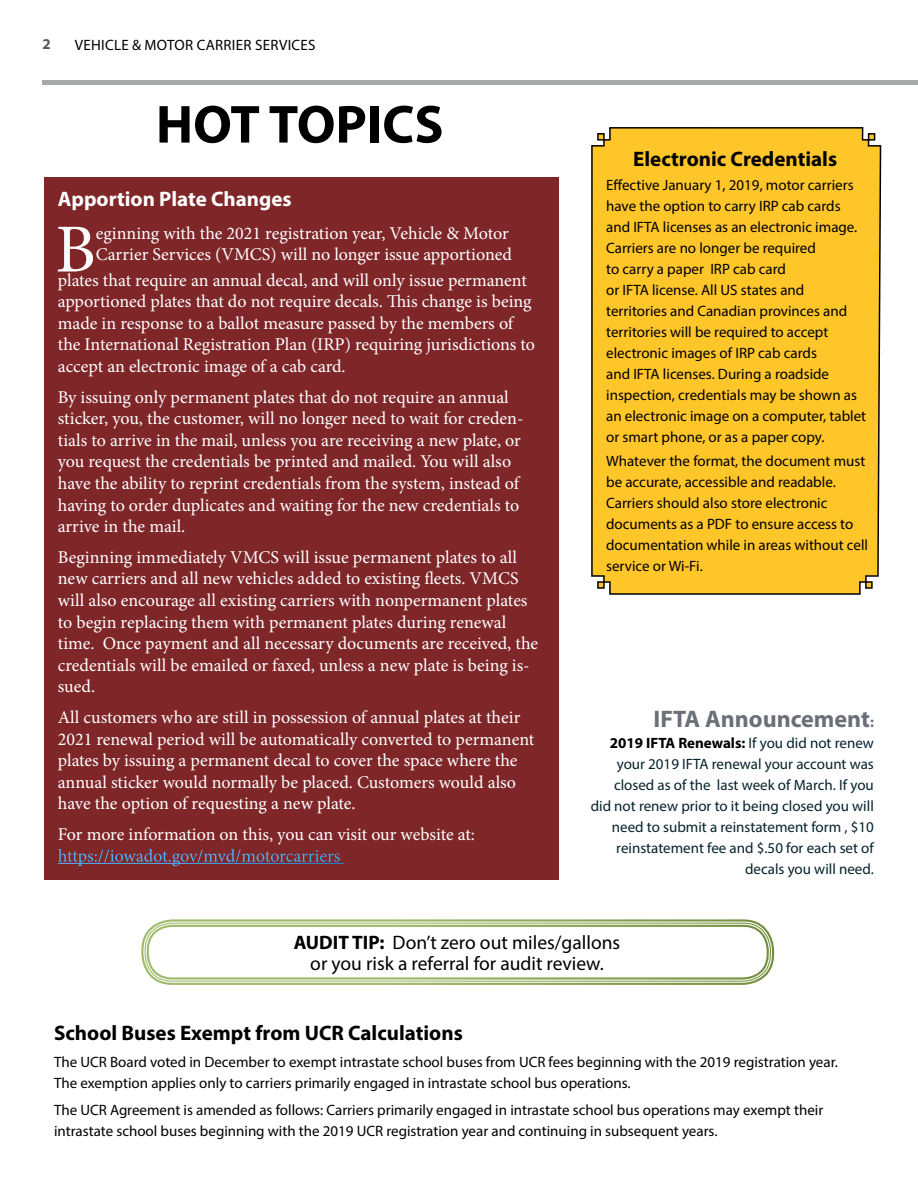
<style>
.page{position:relative;width:918px;height:1188px;background:#fff}
.page>*{position:absolute;margin:0;border:0;box-sizing:border-box;transform-origin:0 0}
.t1{font:68.7px "Minion Pro";color:#fff}
.t2{font:700 54px "Myriad Pro";color:#000}
.t3{font:700 24px "Myriad Pro";color:#6b7078}
.t4{font:700 21px "Myriad Pro";color:#000}
.t5{font:700 21px "Myriad Pro";color:#fff}
.t6{font:19.5px/21px "Myriad Pro";color:#000;text-align:center}
.t7{font:18px/21.6px "Minion Pro";color:#fff}
.t8{font:15px/21px "Myriad Pro";color:#000}
.t9{font:15px/21px "Myriad Pro";color:#06222c;text-align:right}
.t10{font:15px "Myriad Pro";letter-spacing:.02em;color:#000}
.t11{font:700 15px "Myriad Pro";color:#54565a}
.s1{font-size:15px}
.s2{font-weight:700;color:#000}
.s3{font-weight:700}
</style>
<div class="page">
<hr style="left:43px;top:81px;width:875px;height:4px;background:#a7a8a9">
<div style="left:44px;top:177px;width:515px;height:703px;background:#7f2629"></div>
<hr style="left:58px;top:863px;width:286px;height:1px;background:#fff">
<div style="left:591px;top:127px;width:291px;height:468px;background:#ffc629"></div>
<div style="left:141px;top:919px;width:633px;height:66px;border:2px solid #fff;border-radius:30px"></div>
<div style="left:145px;top:923px;width:626px;height:59px;border:1px solid #fff;border-radius:27px"></div>
<div style="left:147px;top:925px;width:622px;height:55px;border:2px solid #fff;border-radius:24px"></div>
<p class="t11" style="left:43px;top:34px;width:10px">2</p>
<p class="t10" style="left:75px;top:36px;width:242px">VEHICLE &amp; MOTOR CARRIER SERVICES</p>
<h2 class="t2" style="left:156px;top:89px;width:289px">HOT TOPICS</h2>
<p class="t5" style="left:58px;top:185px;width:235px">Apportion Plate Changes</p>
<h1 class="t1" style="left:55px;top:204px;width:42px">B</h1>
<p class="t7" style="left:96px;top:222px;width:418px">eginning with the 2021 registration year, Vehicle &amp; Motor<br>Carrier Services (VMCS) will no longer issue apportioned</p>
<p class="t7" style="left:58px;top:269px;width:479px">plates that require an annual decal, and will only issue permanent apportioned plates that do not require decals. This change is being made in response to a ballot measure passed by the members of the International Registration Plan (IRP) requiring jurisdictions to accept an electronic image of a cab card.</p>
<p class="t7" style="left:58px;top:386px;width:467px">By issuing only permanent plates that do not require an annual sticker, you, the customer, will no longer need to wait for creden&shy;tials to arrive in the mail, unless you are receiving a new plate, or you request the credentials be printed and mailed. You will also have the ability to reprint credentials from the system, instead of having to order duplicates and waiting for the new credentials to arrive in the mail.</p>
<p class="t7" style="left:58px;top:546px;width:482px">Beginning immediately VMCS will issue permanent plates to all new carriers and all new vehicles added to existing fleets. VMCS will also encourage all existing carriers with nonpermanent plates to begin replacing them with permanent plates during renewal time. Once payment and all necessary documents are received, the credentials will be emailed or faxed, unless a new plate is being is&shy;sued.</p>
<p class="t7" style="left:58px;top:707px;width:478px">All customers who are still in possession of annual plates at their 2021 renewal period will be automatically converted to permanent plates by issuing a permanent decal to cover the space where the annual sticker would normally be placed. Customers would also have the option of requesting a new plate.</p>
<p class="t7" style="left:58px;top:824px;width:419px">For more information on this, you can visit our website at: https://iowadot.gov/mvd/motorcarriers</p>
<p class="t4" style="left:633px;top:145px;width:205px">Electronic Credentials</p>
<p class="t8" style="left:606px;top:174px;width:262px">Effective January 1, 2019, motor carriers have the option to carry IRP cab cards and IFTA licenses as an electronic image.<br>Carriers are no longer be required<br>to carry a paper IRP cab card<br>or IFTA license. All US states and territories and Canadian provinces and territories will be required to accept electronic images of IRP cab cards<br>and IFTA licenses. During a roadside inspection, credentials may be shown as an electronic image on a computer, tablet or smart phone, or as a paper copy.</p>
<p class="t8" style="left:606px;top:450px;width:264px">Whatever the format, the document must be accurate, accessible and readable.<br>Carriers should also store electronic documents as a PDF to ensure access to documentation while in areas without cell service or Wi-Fi.</p>
<h3 class="t3" style="left:654px;top:703px;width:222px">IFTA Announcement<span class="s1">:</span></h3>
<p class="t9" style="left:591px;top:732px;width:285px"><span class="s2">2019 IFTA Renewals:</span> If you did not renew your 2019 IFTA renewal your account was closed as of the last week of March. If you did not renew prior to it being closed you will need to submit a reinstatement form , $10 reinstatement fee and $.50 for each set of decals you will need.</p>
<p class="t6" style="left:294px;top:932px;width:328px"><span class="s3">AUDIT TIP:</span> Don’t zero out miles/gallons or you risk a referral for audit review.</p>
<p class="t4" style="left:54px;top:1020px;width:410px">School Buses Exempt from UCR Calculations</p>
<p class="t8" style="left:54px;top:1052px;width:785px">The UCR Board voted in December to exempt intrastate school buses from UCR fees beginning with the 2019 registration year.<br>The exemption applies only to carriers primarily engaged in intrastate school bus operations.</p>
<p class="t8" style="left:54px;top:1100px;width:771px">The UCR Agreement is amended as follows: Carriers primarily engaged in intrastate school bus operations may exempt their intrastate school buses beginning with the 2019 UCR registration year and continuing in subsequent years.</p>
</div>
